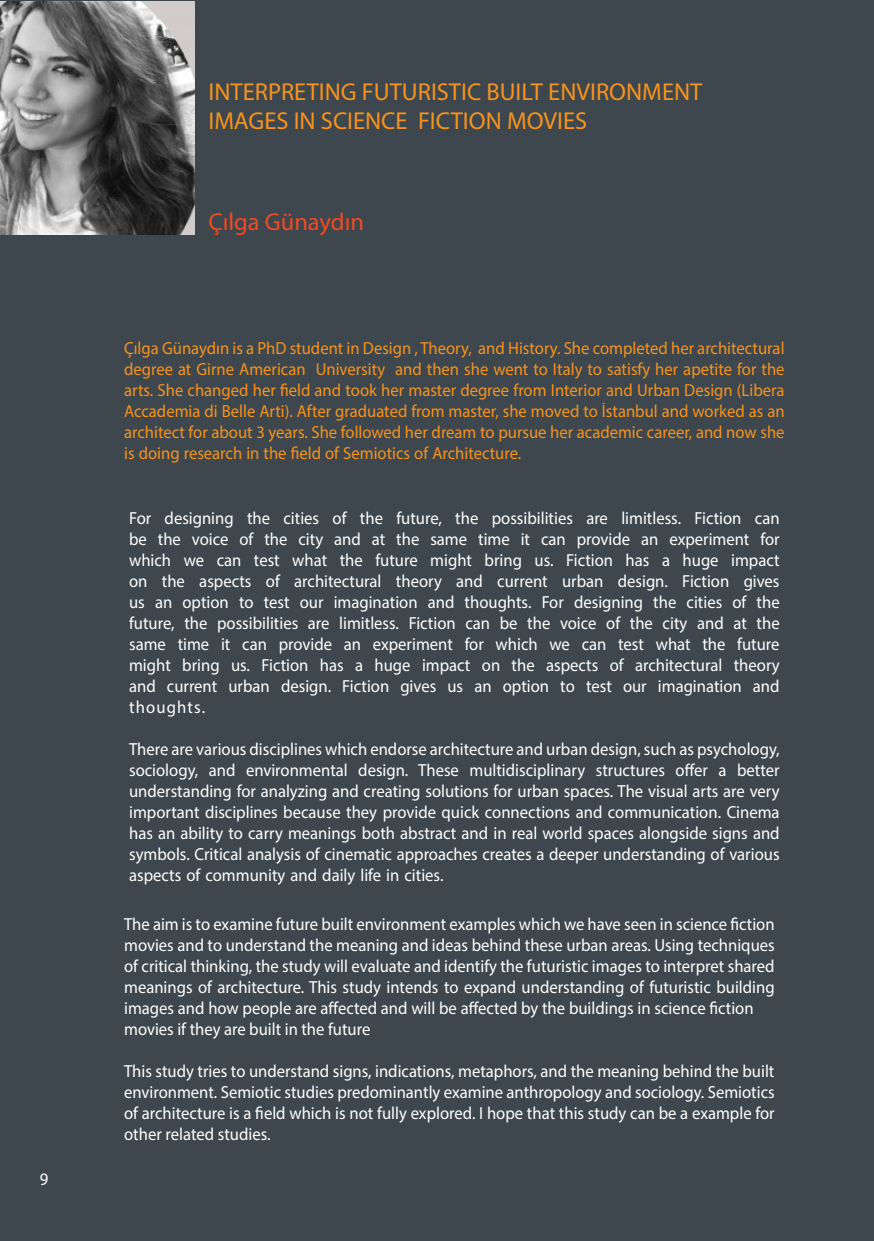
<style>
.page{position:relative;width:874px;height:1241px;background:#fff}
.page>*{position:absolute;margin:0;border:0;box-sizing:border-box;transform-origin:0 0}
.Title_stencil{font:24.5px "Myriad Pro";color:#f7931d}
.Title_stencil-2{font:24.5px "Myriad Pro";color:#f04b22}
.Body{font:17.5px/21px "Myriad Pro";color:#fff;text-align:justify;scale:.95 1}
.Body-2{font:17.5px/21px "Myriad Pro";color:#f7931d;text-align:justify;scale:.95 1}
</style>
<div class="page">
<div style="left:0;top:0;width:873px;height:1240px;background:#3d474d"></div>
<img style="left:0;top:1px;width:194px;height:234px">
<p class="Body" style="left:40px;top:1167px;width:10px">9</p>
<p class="Title_stencil" style="left:208px;top:76px;width:495px">INTERPRETING FUTURISTIC BUILT ENVIRONMENT</p>
<p class="Title_stencil" style="left:208px;top:106px;width:380px">IMAGES IN SCIENCE FICTION MOVIES</p>
<p class="Title_stencil-2" style="left:208px;top:206px;width:157px">Çılga Günaydın</p>
<p class="Body-2" style="left:124px;top:338px;width:696px">Çılga Günaydın is a PhD student in Design , Theory, and History. She completed her architectural degree at Girne American University and then she went to Italy to satisfy her apetite for the arts. She changed her field and took her master degree from Interior and Urban Design (Libera Accademia di Belle Arti). After graduated from master, she moved to İstanbul and worked as an architect for about 3 years. She followed her dream to pursue her academic career, and now she is doing research in the field of Semiotics of Architecture.</p>
<p class="Body" style="left:129px;top:507px;width:686px">For designing the cities of the future, the possibilities are limitless. Fiction can be the voice of the city and at the same time it can provide an experiment for which we can test what the future might bring us. Fiction has a huge impact on the aspects of architectural theory and current urban design. Fiction gives us an option to test our imagination and thoughts. For designing the cities of the future, the possibilities are limitless. Fiction can be the voice of the city and at the same time it can provide an experiment for which we can test what the future might bring us. Fiction has a huge impact on the aspects of architectural theory and current urban design. Fiction gives us an option to test our imagination and thoughts.</p>
<p class="Body" style="left:129px;top:738px;width:686px">There are various disciplines which endorse architecture and urban design, such as psychology, sociology, and environmental design. These multidisciplinary structures offer a better understanding for analyzing and creating solutions for urban spaces. The visual arts are very important disciplines because they provide quick connections and communication. Cinema has an ability to carry meanings both abstract and in real world spaces alongside signs and symbols. Critical analysis of cinematic approaches creates a deeper understanding of various aspects of community and daily life in cities.</p>
<p class="Body" style="left:124px;top:913px;width:686px">The aim is to examine future built environment examples which we have seen in science fiction movies and to understand the meaning and ideas behind these urban areas. Using techniques of critical thinking, the study will evaluate and identify the futuristic images to interpret shared meanings of architecture. This study intends to expand understanding of futuristic building images and how people are affected and will be affected by the buildings in science fiction</p>
<p class="Body" style="left:124px;top:1018px;width:260px">movies if they are built in the future</p>
<p class="Body" style="left:124px;top:1060px;width:685px">This study tries to understand signs, indications, metaphors, and the meaning behind the built</p>
<p class="Body" style="left:124px;top:1081px;width:686px">environment. Semiotic studies predominantly examine anthropology and sociology. Semiotics of architecture is a field which is not fully explored. I hope that this study can be a example for other related studies.</p>
</div>
